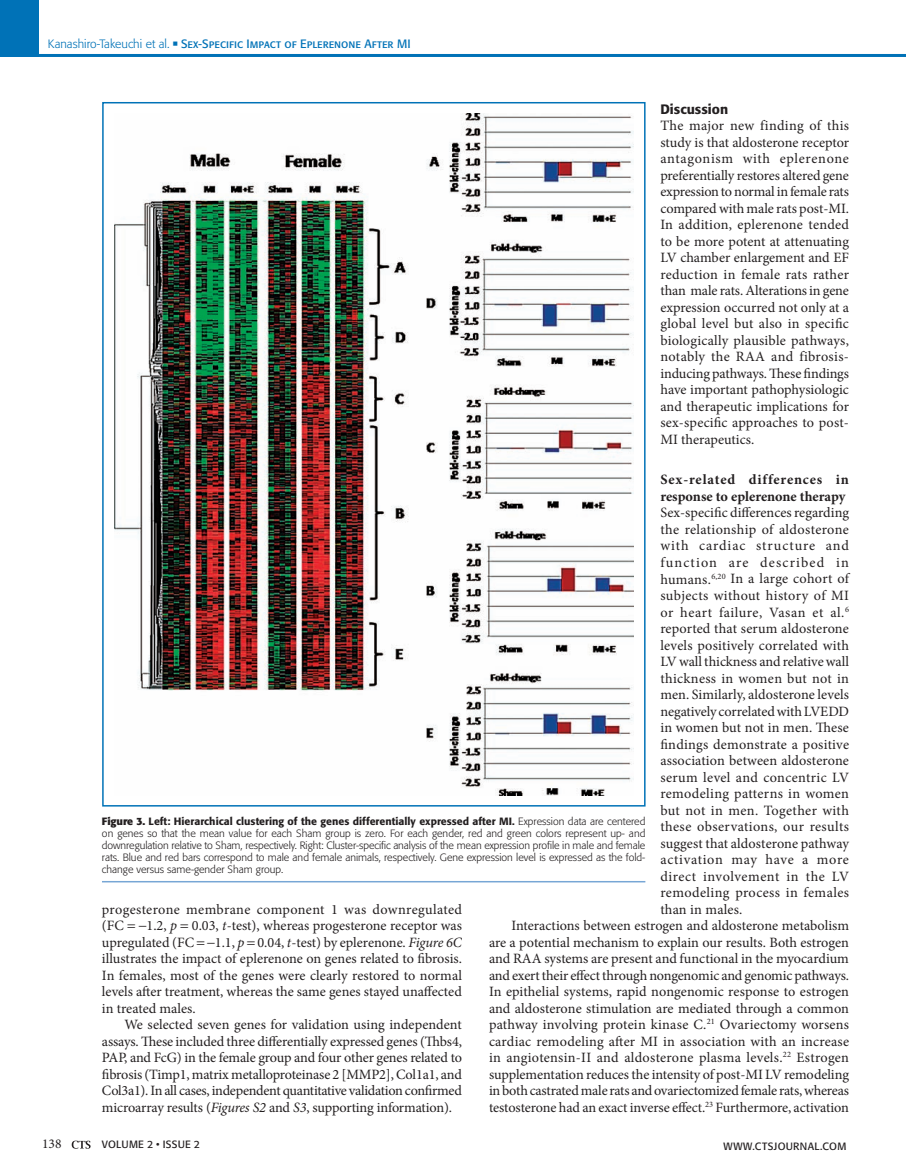
<style>
.page{position:relative;width:906px;height:1176px;background:#fff}
.page>*{position:absolute;margin:0;border:0;box-sizing:border-box;transform-origin:0 0}
.t1{font:14.25px/16.5px "Minion Pro";letter-spacing:.005em;color:#231f20;text-align:justify}
.t2{font:14.25px "Minion Pro";letter-spacing:.025em;color:#231f20}
.t3{font:14.25px "Minion Pro";letter-spacing:-.015em;color:#231f20}
.t4{font:700 14.25px/16.5px "Minion Pro";letter-spacing:.01em;color:#231f20}
.t5{font:14.25px "Minion Pro";letter-spacing:.04em;color:#231f20}
.t6{font:14.25px "Minion Pro";letter-spacing:.03em;color:#231f20}
.t7{font:14.25px "Minion Pro";letter-spacing:.065em;color:#231f20}
.t8{font:14.25px "Minion Pro";letter-spacing:.08em;color:#231f20}
.t9{font:14.25px "Minion Pro";letter-spacing:.05em;color:#231f20}
.t10{font:500 13.5px "Formata";color:#231f20}
.t11{font:13.5px "Minion Pro";color:#231f20}
.t12{font:12px "Formata Regular SC";color:#0072b7}
.t13{font:300 10.5px/12px "Formata";color:#231f20;text-align:justify}
.t14{font:10.5px "Formata";letter-spacing:.025em;color:#231f20}
.s1{font-family:"Formata";font-weight:300}
.s2{font-weight:700}
.s3{font-weight:500}
.s4{font-style:italic}
</style>
<div class="page">
<div style="left:0;top:0;width:39px;height:57px;background:#0072b7"></div>
<hr style="left:0;top:54px;width:906px;height:3px;background:#0072b7">
<img style="left:115px;top:113px;width:518px;height:682px">
<hr style="left:102px;top:881px;width:543px;height:1px;background:#77a6d5">
<svg style="left:72px;top:1141px;width:19px;height:8px"></svg>
<p class="t12" style="left:48px;top:37px;width:364px"><span class="s1">Kanashiro-Takeuchi et al.</span> ■ Sex-Specific Impact of Eplerenone After MI</p>
<p class="t10" style="left:660px;top:103px;width:69px">Discussion</p>
<p class="t1" style="left:660px;top:119px;width:190px">The major new finding of this study is that aldosterone receptor antagonism with eplerenone preferentially restores altered gene expression to normal in female rats compared with male rats post-MI.<br>In addition, eplerenone tended to be more potent at attenuating LV chamber enlargement and EF reduction in female rats rather than male rats. Alterations in gene expression occurred not only at a global level but also in specific biologically plausible pathways, notably the RAA and fibrosis&shy;inducing pathways. These findings have important pathophysiologic and therapeutic implications for sex-specific approaches to post-MI therapeutics.</p>
<p class="t4" style="left:660px;top:473px;width:190px">Sex-related differences in response to eplerenone therapy</p>
<p class="t1" style="left:660px;top:506px;width:190px">Sex-specific differences regarding</p>
<p class="t2" style="left:660px;top:524px;width:190px">the relationship of aldosterone</p>
<p class="t7" style="left:660px;top:540px;width:190px">with cardiac structure and</p>
<p class="t8" style="left:660px;top:557px;width:190px">function are described in</p>
<p class="t1" style="left:660px;top:572px;width:190px">humans.<sup>6,20</sup> In a large cohort of</p>
<p class="t2" style="left:660px;top:590px;width:190px">subjects without history of MI</p>
<p class="t5" style="left:660px;top:606px;width:190px">or heart failure, Vasan et al.<sup>6</sup></p>
<p class="t1" style="left:660px;top:621px;width:190px">reported that serum aldosterone</p>
<p class="t1" style="left:660px;top:638px;width:190px">levels positively correlated with</p>
<p class="t1" style="left:660px;top:654px;width:190px">LV wall thickness and relative wall</p>
<p class="t2" style="left:660px;top:672px;width:190px">thickness in women but not in</p>
<p class="t1" style="left:660px;top:687px;width:190px">men. Similarly, aldosterone levels</p>
<p class="t1" style="left:660px;top:704px;width:190px">negatively correlated with LVEDD</p>
<p class="t1" style="left:660px;top:720px;width:190px">in women but not in men. These</p>
<p class="t1" style="left:660px;top:737px;width:190px">findings demonstrate a positive</p>
<p class="t1" style="left:660px;top:753px;width:190px">association between aldosterone</p>
<p class="t2" style="left:660px;top:771px;width:190px">serum level and concentric LV</p>
<p class="t2" style="left:660px;top:788px;width:190px">remodeling patterns in women</p>
<p class="t2" style="left:660px;top:804px;width:190px">but not in men. Together with</p>
<p class="t2" style="left:660px;top:821px;width:190px">these observations, our results</p>
<p class="t1" style="left:660px;top:836px;width:190px">suggest that aldosterone pathway</p>
<p class="t9" style="left:660px;top:854px;width:190px">activation may have a more</p>
<p class="t5" style="left:660px;top:870px;width:190px">direct involvement in the LV</p>
<p class="t6" style="left:660px;top:887px;width:190px">remodeling process in females</p>
<p class="t1" style="left:660px;top:902px;width:83px">than in males.</p>
<p class="t1" style="left:511px;top:918px;width:339px">Interactions between estrogen and aldosterone metabolism</p>
<p class="t1" style="left:489px;top:935px;width:361px">are a potential mechanism to explain our results. Both estrogen</p>
<p class="t1" style="left:489px;top:951px;width:361px">and RAA systems are present and functional in the myocardium</p>
<p class="t1" style="left:489px;top:968px;width:361px">and exert their effect through nongenomic and genomic pathways.</p>
<p class="t1" style="left:489px;top:984px;width:362px">In epithelial systems, rapid nongenomic response to estrogen</p>
<p class="t1" style="left:489px;top:1001px;width:361px">and aldosterone stimulation are mediated through a common</p>
<p class="t1" style="left:489px;top:1017px;width:361px">pathway involving protein kinase C.<sup>21</sup> Ovariectomy worsens</p>
<p class="t1" style="left:489px;top:1034px;width:362px">cardiac remodeling after MI in association with an increase</p>
<p class="t1" style="left:489px;top:1050px;width:362px">in angiotensin-II and aldosterone plasma levels.<sup>22</sup> Estrogen</p>
<p class="t1" style="left:489px;top:1067px;width:361px">supplementation reduces the intensity of post-MI LV remodeling</p>
<p class="t3" style="left:489px;top:1085px;width:361px">in both castrated male rats and ovariectomized female rats, whereas</p>
<p class="t1" style="left:489px;top:1100px;width:362px">testosterone had an exact inverse effect.<sup>23</sup> Furthermore, activation</p>
<p class="t13" style="left:102px;top:816px;width:545px"><span class="s2">Figure 3.</span> <span class="s3">Left: Hierarchical clustering of the genes differentially expressed after MI.</span> Expression data are centered on genes so that the mean value for each Sham group is zero. For each gender, red and green colors represent up- and downregulation relative to Sham, respectively. Right: Cluster-specific analysis of the mean expression profile in male and female rats. Blue and red bars correspond to male and female animals, respectively. Gene expression level is expressed as the fold&shy;change versus same-gender Sham group.</p>
<p class="t1" style="left:102px;top:902px;width:362px">progesterone membrane component 1 was downregulated (FC −1.2, <span class="s4">p</span> 0.03, <span class="s4">t</span>-test), whereas progesterone receptor was upregulated (FC −1.1, <span class="s4">p</span> 0.04, <span class="s4">t</span>-test) by eplerenone. <span class="s4">Figure 6C </span>illustrates the impact of eplerenone on genes related to fibrosis.<br>In females, most of the genes were clearly restored to normal levels after treatment, whereas the same genes stayed unaffected in treated males.</p>
<p class="t1" style="left:102px;top:1017px;width:362px;text-indent:22px">We selected seven genes for validation using independent assays. These included three differentially expressed genes (Thbs4, PAP, and FcG) in the female group and four other genes related to fibrosis (Timp1, matrix metalloproteinase 2 [MMP2], Col1a1, and Col3a1). In all cases, independent quantitative validation confirmed microarray results (<span class="s4">Figures S2</span> and <span class="s4">S3</span>, supporting information).</p>
<p class="t11" style="left:42px;top:1139px;width:21px">138</p>
<p class="t14" style="left:102px;top:1140px;width:100px">VOLUME 2 • ISSUE 2</p>
<p class="t14" style="left:723px;top:1141px;width:124px">WWW.CTSJOURNAL.COM</p>
</div>
